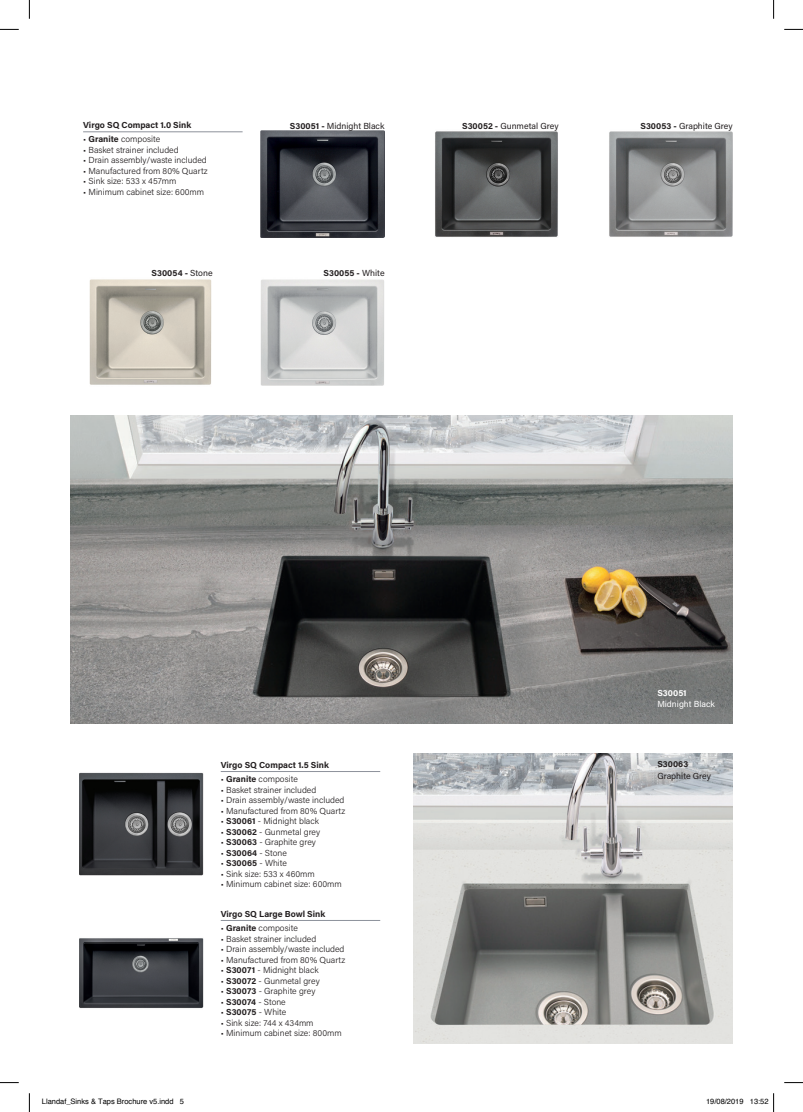
<style>
.page{position:relative;width:803px;height:1112px;background:#fff}
.page>*{position:absolute;margin:0;border:0;box-sizing:border-box;transform-origin:0 0}
.t1{font:300 8.75px "Acumin Pro";color:#231f20}
.t2{font:700 8.75px "Acumin Pro";color:#231f20}
.t3{font:8.75px "Acumin Pro";color:#231f20}
.t4{font:8.75px "Acumin Pro";color:#fff}
.t5{font:700 8.75px "Acumin Pro";letter-spacing:.005em;color:#fff}
.t6{font:7.5px "Helvetica";color:#000}
.s1{font-weight:700}
.s2{font-weight:400}
</style>
<div class="page">
<img style="left:70px;top:415px;width:663px;height:308px">
<img style="left:414px;top:753px;width:319px;height:290px">
<hr style="left:83px;top:131px;width:160px;height:1px;background:#8d929b">
<img style="left:260px;top:131px;width:124px;height:106px">
<img style="left:435px;top:131px;width:123px;height:106px">
<img style="left:89px;top:279px;width:123px;height:106px">
<img style="left:261px;top:279px;width:123px;height:107px">
<img style="left:609px;top:131px;width:124px;height:106px">
<img style="left:79px;top:772px;width:124px;height:104px">
<hr style="left:221px;top:771px;width:159px;height:1px;background:#8d929b">
<img style="left:79px;top:938px;width:124px;height:71px">
<hr style="left:221px;top:920px;width:159px;height:1px;background:#8d929b">
<svg style="left:0;top:29px;width:19px;height:1px"></svg>
<svg style="left:784px;top:29px;width:19px;height:1px"></svg>
<svg style="left:0;top:1082px;width:19px;height:1px"></svg>
<svg style="left:784px;top:1082px;width:19px;height:1px"></svg>
<svg style="left:29px;top:0;width:1px;height:19px"></svg>
<svg style="left:29px;top:1093px;width:1px;height:18px"></svg>
<svg style="left:773px;top:0;width:1px;height:19px"></svg>
<svg style="left:773px;top:1093px;width:1px;height:18px"></svg>
<p class="t2" style="left:83px;top:119px;width:110px">Virgo SQ Compact 1.0 Sink</p>
<p class="t1" style="left:83px;top:133px;width:79px">• <span class="s1">Granite</span> composite</p>
<p class="t1" style="left:83px;top:144px;width:97px">• Basket strainer included</p>
<p class="t1" style="left:83px;top:154px;width:125px">• Drain assembly/waste included</p>
<p class="t1" style="left:83px;top:165px;width:126px">• Manufactured from 80% Quartz</p>
<p class="t1" style="left:83px;top:175px;width:95px">• Sink size: 533 x 457mm</p>
<p class="t1" style="left:83px;top:186px;width:123px">• Minimum cabinet size: 600mm</p>
<p class="t3" style="left:290px;top:119px;width:96px"><span class="s1">S30051 -</span> Midnight Black</p>
<p class="t3" style="left:462px;top:119px;width:98px"><span class="s1">S30052 -</span> Gunmetal Grey</p>
<p class="t3" style="left:640px;top:119px;width:94px"><span class="s1">S30053 -</span> Graphite Grey</p>
<p class="t2" style="left:152px;top:267px;width:63px">S30054 - <span class="s2">Stone</span></p>
<p class="t2" style="left:324px;top:267px;width:63px">S30055 - <span class="s2">White</span></p>
<p class="t2" style="left:221px;top:758px;width:110px">Virgo SQ Compact 1.5 Sink</p>
<p class="t1" style="left:221px;top:772px;width:79px">• <span class="s1">Granite</span> composite</p>
<p class="t1" style="left:221px;top:783px;width:97px">• Basket strainer included</p>
<p class="t1" style="left:221px;top:793px;width:125px">• Drain assembly/waste included</p>
<p class="t1" style="left:221px;top:804px;width:126px">• Manufactured from 80% Quartz</p>
<p class="t1" style="left:221px;top:814px;width:100px">• <span class="s1">S30061</span> - Midnight black</p>
<p class="t1" style="left:221px;top:825px;width:101px">• <span class="s1">S30062</span> - Gunmetal grey</p>
<p class="t1" style="left:221px;top:835px;width:97px">• <span class="s1">S30063</span> - Graphite grey</p>
<p class="t1" style="left:221px;top:846px;width:68px">• <span class="s1">S30064</span> - Stone</p>
<p class="t1" style="left:221px;top:856px;width:68px">• <span class="s1">S30065</span> - White</p>
<p class="t1" style="left:221px;top:867px;width:96px">• Sink size: 533 x 460mm</p>
<p class="t1" style="left:221px;top:877px;width:123px">• Minimum cabinet size: 600mm</p>
<p class="t2" style="left:221px;top:907px;width:106px">Virgo SQ Large Bowl Sink</p>
<p class="t1" style="left:221px;top:921px;width:79px">• <span class="s1">Granite</span> composite</p>
<p class="t1" style="left:221px;top:932px;width:97px">• Basket strainer included</p>
<p class="t1" style="left:221px;top:942px;width:125px">• Drain assembly/waste included</p>
<p class="t1" style="left:221px;top:953px;width:126px">• Manufactured from 80% Quartz</p>
<p class="t1" style="left:221px;top:963px;width:99px">• <span class="s1">S30071</span> - Midnight black</p>
<p class="t1" style="left:221px;top:974px;width:101px">• <span class="s1">S30072</span> - Gunmetal grey</p>
<p class="t1" style="left:221px;top:984px;width:96px">• <span class="s1">S30073</span> - Graphite grey</p>
<p class="t1" style="left:221px;top:995px;width:66px">• <span class="s1">S30074</span> - Stone</p>
<p class="t1" style="left:221px;top:1005px;width:67px">• <span class="s1">S30075</span> - White</p>
<p class="t1" style="left:221px;top:1016px;width:94px">• Sink size: 744 x 434mm</p>
<p class="t1" style="left:221px;top:1026px;width:123px">• Minimum cabinet size: 800mm</p>
<p class="t5" style="left:657px;top:686px;width:31px">S30051</p>
<p class="t4" style="left:657px;top:697px;width:59px">Midnight Black</p>
<p class="t2" style="left:657px;top:758px;width:32px">S30063</p>
<p class="t3" style="left:657px;top:769px;width:55px">Graphite Grey</p>
<p class="t6" style="left:42px;top:1095px;width:144px">Llandaf_Sinks &amp; Taps Brochure v5.indd 5</p>
<p class="t6" style="left:706px;top:1095px;width:64px">19/08/2019 13:52</p>
</div>
